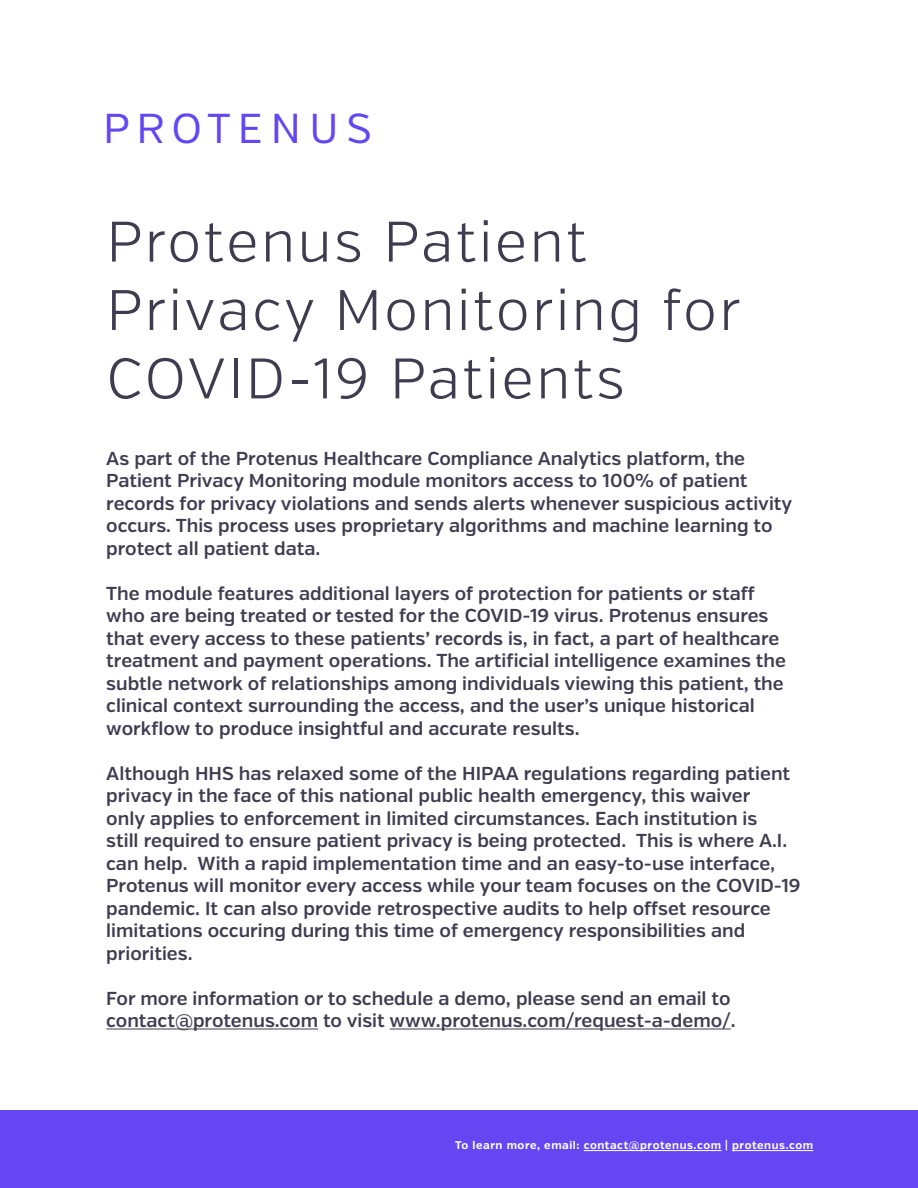
<style>
.page{position:relative;width:918px;height:1188px;background:#fff}
.page>*{position:absolute;margin:0;border:0;box-sizing:border-box;transform-origin:0 0}
.t1{font:300 57px/68.4px "Verb";letter-spacing:.04em;color:#403c50}
.t2{font:41.7px "Verb";letter-spacing:.165em;color:#6447f2}
.PAGINATION{font:600 18.75px/22.5px "Verb";color:#403c50}
.PAGINATION-2{font:700 11.1px "Verb";letter-spacing:.05em;color:#fff}
</style>
<div class="page">
<div style="left:0;top:1110px;width:918px;height:78px;background:#6447f2"></div>
<hr style="left:584px;top:1150px;width:138px;height:1px;background:#fff">
<hr style="left:732px;top:1150px;width:81px;height:1px;background:#fff">
<hr style="left:106px;top:1029px;width:212px;height:1px;background:#403c50">
<hr style="left:390px;top:1029px;width:341px;height:1px;background:#403c50">
<p class="t2" style="left:103px;top:104px;width:270px">PROTENUS</p>
<p class="t1" style="left:106px;top:208px;width:636px">Protenus Patient<br>Privacy Monitoring for<br>COVID-19 Patients</p>
<p class="PAGINATION" style="left:106px;top:447px;width:688px">As part of the Protenus Healthcare Compliance Analytics platform, the Patient Privacy Monitoring module monitors access to 100% of patient records for privacy violations and sends alerts whenever suspicious activity occurs. This process uses proprietary algorithms and machine learning to protect all patient data.</p>
<p class="PAGINATION" style="left:106px;top:582px;width:681px">The module features additional layers of protection for patients or staff who are being treated or tested for the COVID-19 virus. Protenus ensures that every access to these patients’ records is, in fact, a part of healthcare treatment and payment operations. The artificial intelligence examines the subtle network of relationships among individuals viewing this patient, the clinical context surrounding the access, and the user’s unique historical workflow to produce insightful and accurate results.</p>
<p class="PAGINATION" style="left:106px;top:762px;width:696px">Although HHS has relaxed some of the HIPAA regulations regarding patient privacy in the face of this national public health emergency, this waiver<br>only applies to enforcement in limited circumstances. Each institution is<br>still required to ensure patient privacy is being protected. This is where A.I. can help. With a rapid implementation time and an easy-to-use interface, Protenus will monitor every access while your team focuses on the COVID-19 pandemic. It can also provide retrospective audits to help offset resource limitations occuring during this time of emergency responsibilities and priorities.</p>
<p class="PAGINATION" style="left:106px;top:987px;width:631px">For more information or to schedule a demo, please send an email to contact@protenus.com to visit www.protenus.com/request-a-demo/.</p>
<p class="PAGINATION-2" style="left:455px;top:1139px;width:360px">To learn more, email: contact@protenus.com | protenus.com</p>
</div>
